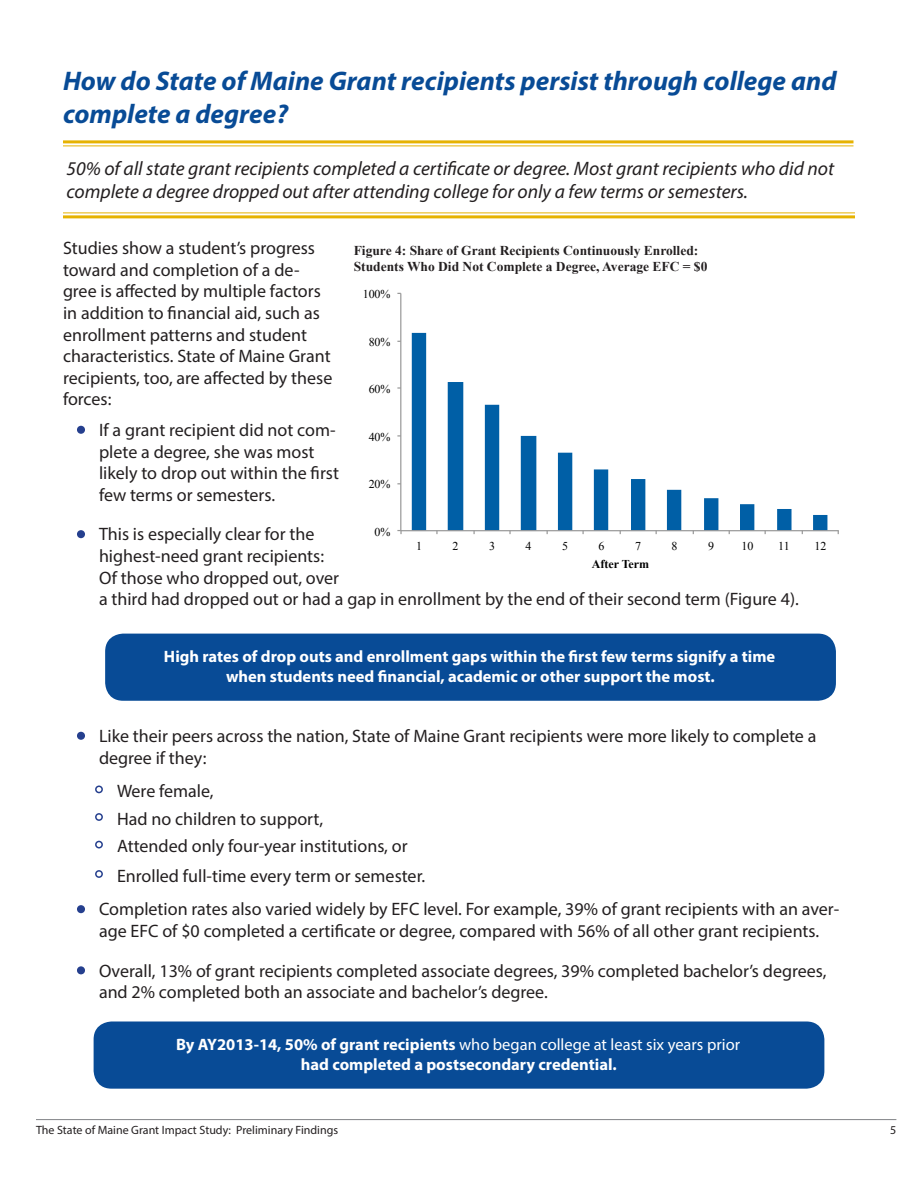
<style>
.page{position:relative;width:918px;height:1188px;background:#fff}
.page>*{position:absolute;margin:0;border:0;box-sizing:border-box;transform-origin:0 0}
.Subsection_titles{font:italic 700 27px/32.4px "Myriad Pro";color:#084b96}
.Subsection_titles-2{font:italic 19.5px "Myriad Pro";color:#231f20}
.t1{font:18px/21.6px "Myriad Pro";color:#231f20}
.t2{font:700 16.5px "Myriad Pro";color:#fff}
.t3{font:16.5px "Myriad Pro";color:#fff}
.t4{font:700 13.5px "Times New Roman";color:#231f20}
.t5{font:12px "Myriad Pro";color:#231f20}
.t6{font:12px "Times New Roman";color:#000}
.t7{font:700 12px "Times New Roman";color:#000}
.s1{font-size:24px;color:#253f8e}
.s2{font-weight:700}
</style>
<div class="page">
<hr style="left:36px;top:1119px;width:860px;height:1px;background:#828487">
<div style="left:77px;top:426px;width:8px;height:8px;border:3px solid #253f8e;border-radius:50%"></div>
<div style="left:77px;top:530px;width:8px;height:8px;border:3px solid #253f8e;border-radius:50%"></div>
<div style="left:77px;top:732px;width:8px;height:8px;border:3px solid #253f8e;border-radius:50%"></div>
<div style="left:95px;top:786px;width:8px;height:7px;border:2px solid #253f8e;border-radius:50%"></div>
<div style="left:95px;top:813px;width:8px;height:8px;border:2px solid #253f8e;border-radius:50%"></div>
<div style="left:95px;top:841px;width:8px;height:7px;border:2px solid #253f8e;border-radius:50%"></div>
<div style="left:95px;top:870px;width:8px;height:8px;border:2px solid #253f8e;border-radius:50%"></div>
<div style="left:77px;top:905px;width:8px;height:8px;border:3px solid #253f8e;border-radius:50%"></div>
<div style="left:77px;top:966px;width:8px;height:8px;border:3px solid #253f8e;border-radius:50%"></div>
<svg style="left:412px;top:333px;width:415px;height:197px"></svg>
<hr style="left:400px;top:293px;width:1px;height:238px;background:#979797">
<hr style="left:401px;top:530px;width:438px;height:1px;background:#979797">
<div style="left:94px;top:1022px;width:730px;height:67px;background:#084b96;border-radius:18px"></div>
<div style="left:105px;top:634px;width:731px;height:67px;background:#084b96;border-radius:18px"></div>
<hr style="left:63px;top:140px;width:791px;height:3px;background:#e6b200">
<hr style="left:63px;top:145px;width:791px;height:1px;background:#e6b200">
<hr style="left:63px;top:212px;width:792px;height:1px;background:#e6b200">
<hr style="left:63px;top:215px;width:792px;height:3px;background:#e6b200">
<p class="Subsection_titles" style="left:63px;top:64px;width:775px">How do State of Maine Grant recipients persist through college and complete a degree?</p>
<p class="Subsection_titles-2" style="left:67px;top:156px;width:769px">50% of all state grant recipients completed a certificate or degree. Most grant recipients who did not</p>
<p class="Subsection_titles-2" style="left:67px;top:180px;width:683px">complete a degree dropped out after attending college for only a few terms or semesters.</p>
<p class="t1" style="left:63px;top:237px;width:271px">Studies show a student’s progress toward and completion of a de&shy;gree is affected by multiple factors in addition to financial aid, such as enrollment patterns and student characteristics. State of Maine Grant recipients, too, are affected by these forces:</p>
<p class="t1" style="left:99px;top:419px;width:241px;text-indent:-21px"><span class="s1">•</span> If a grant recipient did not com&shy;plete a degree, she was most likely to drop out within the first few terms or semesters.</p>
<p class="t1" style="left:99px;top:523px;width:701px;text-indent:-21px"><span class="s1">•</span> This is especially clear for the<br>highest-need grant recipients:<br>Of those who dropped out, over<br>a third had dropped out or had a gap in enrollment by the end of their second term (Figure 4).</p>
<p class="t4" style="left:354px;top:241px;width:346px">Figure 4: Share of Grant Recipients Continuously Enrolled:</p>
<p class="t4" style="left:354px;top:257px;width:355px">Students Who Did Not Complete a Degree, Average EFC = $0</p>
<p class="t6" style="left:363px;top:286px;width:29px">100%</p>
<p class="t6" style="left:369px;top:334px;width:23px">80%</p>
<p class="t6" style="left:369px;top:381px;width:23px">60%</p>
<p class="t6" style="left:369px;top:428px;width:23px">40%</p>
<p class="t6" style="left:369px;top:476px;width:23px">20%</p>
<p class="t6" style="left:375px;top:523px;width:17px">0%</p>
<p class="t6" style="left:416px;top:538px;width:7px">1</p>
<p class="t6" style="left:453px;top:538px;width:7px">2</p>
<p class="t6" style="left:489px;top:538px;width:7px">3</p>
<p class="t6" style="left:526px;top:538px;width:7px">4</p>
<p class="t6" style="left:562px;top:538px;width:7px">5</p>
<p class="t6" style="left:599px;top:538px;width:7px">6</p>
<p class="t6" style="left:635px;top:538px;width:7px">7</p>
<p class="t6" style="left:672px;top:538px;width:7px">8</p>
<p class="t6" style="left:708px;top:538px;width:7px">9</p>
<p class="t6" style="left:742px;top:538px;width:13px">10</p>
<p class="t6" style="left:778px;top:538px;width:13px">11</p>
<p class="t6" style="left:815px;top:538px;width:13px">12</p>
<p class="t7" style="left:592px;top:556px;width:59px">After Term</p>
<p class="t2" style="left:164px;top:646px;width:613px">High rates of drop outs and enrollment gaps within the first few terms signify a time</p>
<p class="t2" style="left:226px;top:666px;width:490px">when students need financial, academic or other support the most.</p>
<p class="t1" style="left:99px;top:725px;width:719px;text-indent:-21px"><span class="s1">•</span> Like their peers across the nation, State of Maine Grant recipients were more likely to complete a degree if they:</p>
<p class="t1" style="left:117px;top:780px;width:98px">Were female,</p>
<p class="t1" style="left:117px;top:808px;width:208px">Had no children to support,</p>
<p class="t1" style="left:117px;top:835px;width:292px">Attended only four-year institutions, or</p>
<p class="t1" style="left:117px;top:865px;width:310px">Enrolled full-time every term or semester.</p>
<p class="t1" style="left:78px;top:898px;width:763px;text-align:center"><span class="s1">•</span> Completion rates also varied widely by EFC level. For example, 39% of grant recipients with an aver&shy;age EFC of $0 completed a certificate or degree, compared with 56% of all other grant recipients.</p>
<p class="t1" style="left:99px;top:960px;width:729px;text-indent:-21px"><span class="s1">•</span> Overall, 13% of grant recipients completed associate degrees, 39% completed bachelor’s degrees, and 2% completed both an associate and bachelor’s degree.</p>
<p class="t3" style="left:176px;top:1034px;width:566px"><span class="s2">By AY2013-14, 50% of grant recipients</span> who began college at least six years prior</p>
<p class="t2" style="left:301px;top:1054px;width:317px">had completed a postsecondary credential.</p>
<p class="t5" style="left:36px;top:1123px;width:304px">The State of Maine Grant Impact Study: Preliminary Findings</p>
<p class="t5" style="left:890px;top:1123px;width:8px">5</p>
</div>
